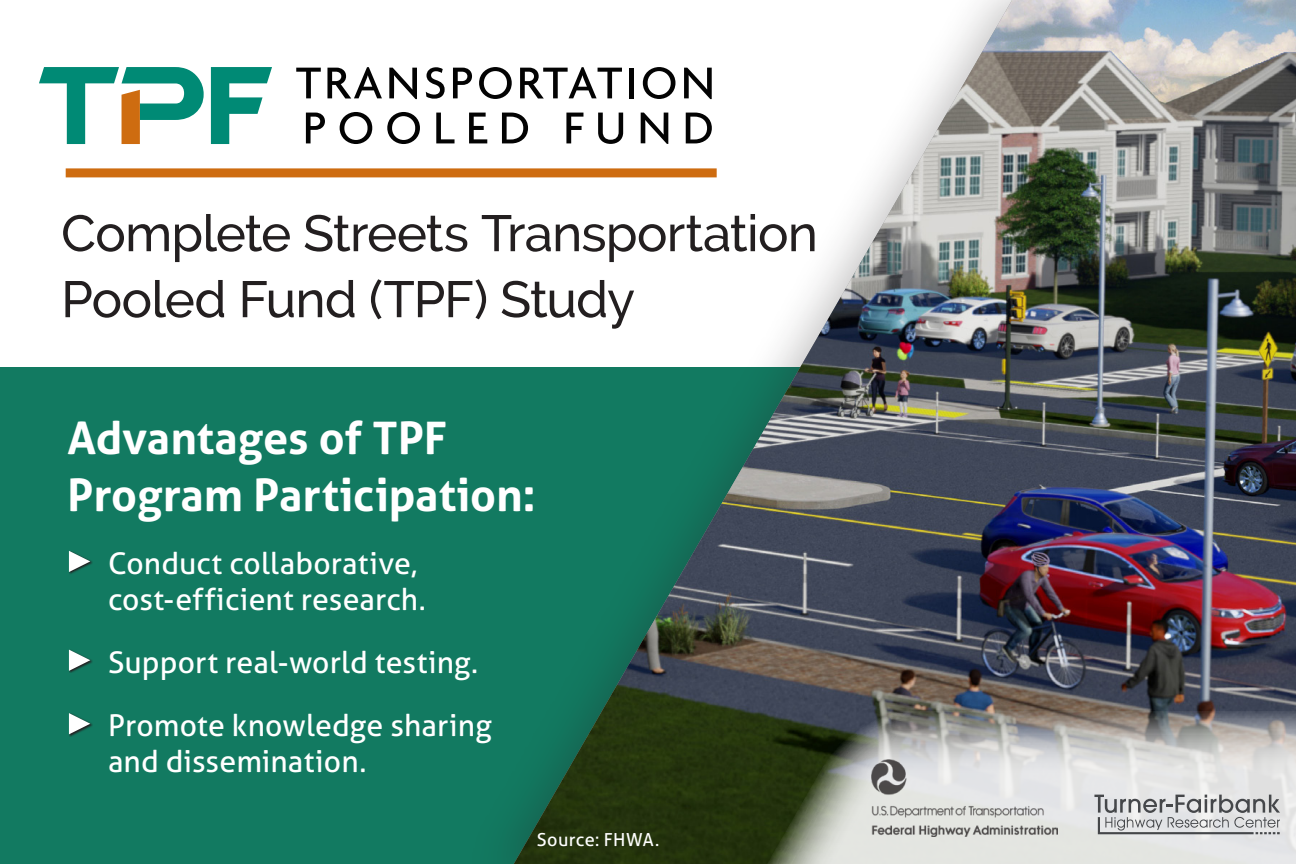
<style>
.page{position:relative;width:1296px;height:864px;background:#fff}
.page>*{position:absolute;margin:0;border:0;box-sizing:border-box;transform-origin:0 0}
.t1{font:500 51px/66px "Raleway";letter-spacing:-.015em;color:#231f20}
.t2{font:700 45px/57px "Aller";color:#fff}
.t3{font:30px/36px "Aller";letter-spacing:.005em;color:#fff;text-align:right}
.t4{font:18px "Aller";letter-spacing:.025em;color:#fff}
</style>
<div class="page">
<div style="left:0;top:368px;width:1296px;height:496px;background:#127a61"></div>
<div style="left:463px;top:0;width:833px;height:864px;background:#231f20;opacity:.3"></div>
<img style="left:514px;top:0;width:782px;height:864px">
<svg style="left:69px;top:659px;width:24px;height:14px"></svg>
<svg style="left:69px;top:650px;width:21px;height:21px"></svg>
<svg style="left:69px;top:723px;width:24px;height:14px"></svg>
<svg style="left:69px;top:713px;width:21px;height:21px"></svg>
<svg style="left:69px;top:560px;width:24px;height:14px"></svg>
<svg style="left:69px;top:551px;width:21px;height:21px"></svg>
<div style="left:66px;top:168px;width:651px;height:9px;background:#ce6c10"></div>
<svg style="left:592px;top:711px;width:704px;height:153px;background:#848a7a"></svg>
<svg style="left:306px;top:113px;width:19px;height:30px"></svg>
<svg style="left:340px;top:112px;width:32px;height:32px"></svg>
<svg style="left:387px;top:112px;width:33px;height:32px"></svg>
<svg style="left:436px;top:113px;width:19px;height:30px"></svg>
<svg style="left:469px;top:113px;width:18px;height:30px"></svg>
<svg style="left:502px;top:113px;width:26px;height:30px"></svg>
<svg style="left:566px;top:113px;width:17px;height:30px"></svg>
<svg style="left:598px;top:113px;width:25px;height:31px"></svg>
<svg style="left:641px;top:113px;width:27px;height:31px"></svg>
<svg style="left:686px;top:113px;width:26px;height:30px"></svg>
<svg style="left:296px;top:68px;width:25px;height:30px"></svg>
<svg style="left:327px;top:67px;width:55px;height:32px"></svg>
<svg style="left:389px;top:68px;width:28px;height:31px"></svg>
<svg style="left:426px;top:67px;width:19px;height:32px"></svg>
<svg style="left:453px;top:68px;width:19px;height:30px"></svg>
<svg style="left:479px;top:67px;width:33px;height:32px"></svg>
<svg style="left:520px;top:67px;width:102px;height:32px"></svg>
<div style="left:629px;top:68px;width:5px;height:31px;background:#030303"></div>
<svg style="left:643px;top:67px;width:32px;height:32px"></svg>
<svg style="left:684px;top:68px;width:28px;height:31px"></svg>
<svg style="left:211px;top:67px;width:61px;height:77px"></svg>
<svg style="left:39px;top:67px;width:165px;height:77px"></svg>
<svg style="left:1094px;top:795px;width:186px;height:39px;background:#bbbcbe"></svg>
<img style="left:872px;top:759px;width:186px;height:77px">
<p class="t1" style="left:61px;top:200px;width:758px">Complete Streets Transportation<br>Pooled Fund (TPF) Study</p>
<h1 class="t2" style="left:68px;top:408px;width:469px">Advantages of TPF<br>Program Participation:</h1>
<p class="t3" style="left:68px;top:545px;width:360px">• Conduct collaborative, cost-efficient research.</p>
<p class="t3" style="left:68px;top:644px;width:413px">• Support real-world testing.</p>
<p class="t3" style="left:108px;top:707px;width:385px;text-align:left;text-indent:-40px">• Promote knowledge sharing and dissemination.</p>
<p class="t4" style="left:537px;top:829px;width:124px">Source: FHWA.</p>
</div>
